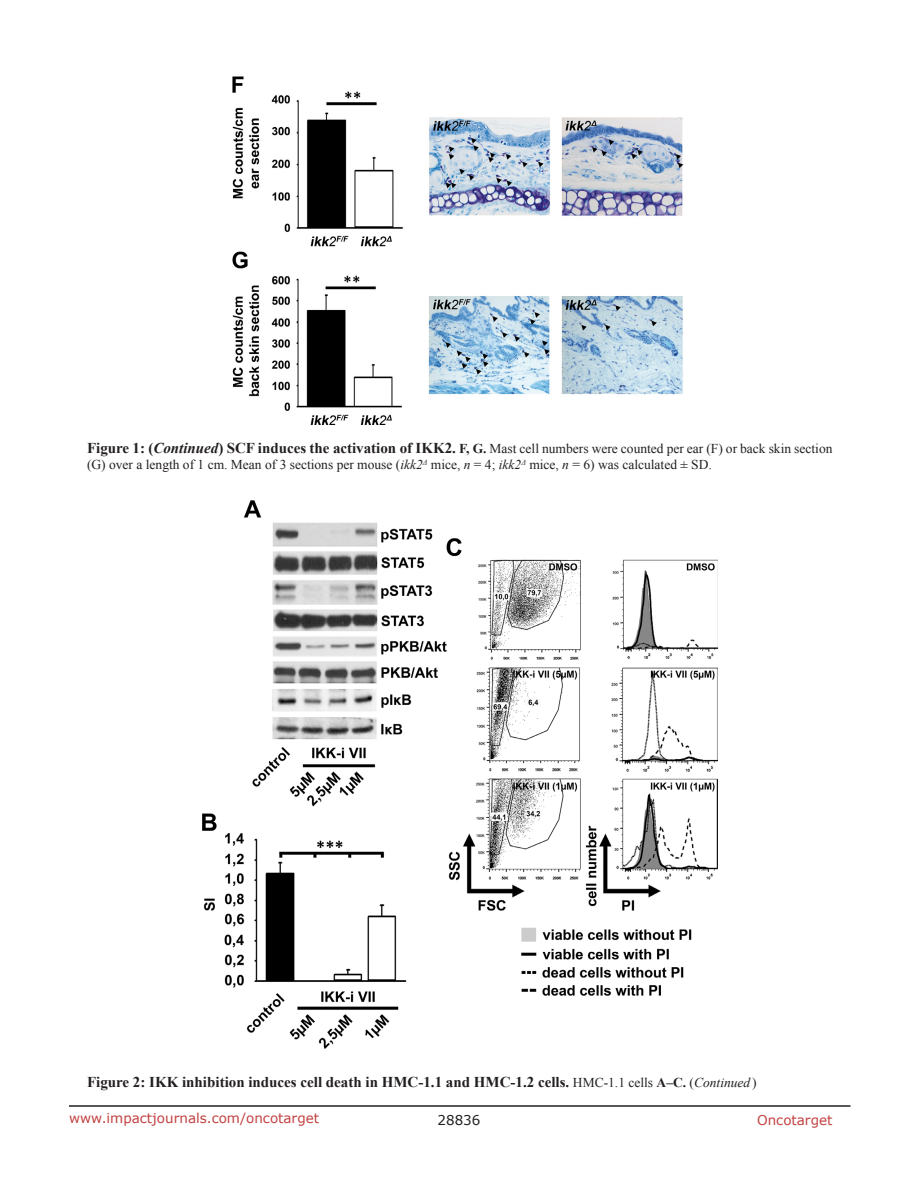
<style>
.page{position:relative;width:918px;height:1188px;background:#fff}
.page>*{position:absolute;margin:0;border:0;box-sizing:border-box;transform-origin:0 0}
.FigureText{font:700 15px "Times New Roman";color:#231f20}
.FigureText-2{font:13.5px/16.2px "Times New Roman";color:#231f20}
.t1{font:13.5px "Verdana";color:#c24141}
.t2{font:13.5px "Verdana";color:#231f20}
.s1{font-weight:700;font-size:15px}
.s2{font-weight:700;font-style:italic;font-size:15px}
.s3{font-weight:700}
.s4{font-style:italic}
.s5{font-weight:400;font-size:13.5px}
.s6{font-size:13.5px}
.s7{font-weight:400;font-style:italic;font-size:13.5px}
</style>
<div class="page">
<hr style="left:69px;top:1105px;width:781px;height:2px;background:#231f20">
<img style="left:232px;top:76px;width:452px;height:348px">
<img style="left:202px;top:501px;width:515px;height:548px">
<p class="FigureText-2" style="left:87px;top:440px;width:747px"><span class="s1">Figure 1: (</span><span class="s2">Continued</span><span class="s1">) SCF induces the activation of IKK2.</span> <span class="s3">F, G.</span> Mast cell numbers were counted per ear (F) or back skin section (G) over a length of 1 cm. Mean of 3 sections per mouse (<span class="s4">ikk2</span><sup>Δ</sup> mice, <span class="s4">n</span> = 4; <span class="s4">ikk2</span><sup>Δ</sup> mice, <span class="s4">n</span> = 6) was calculated ± SD.</p>
<p class="FigureText" style="left:87px;top:1072px;width:671px">Figure 2: IKK inhibition induces cell death in HMC-1.1 and HMC-1.2 cells. <span class="s5">HMC-1.1 cells</span> <span class="s6">A–C.</span> <span class="s5">(</span><span class="s7">Continued</span><span class="s5">)</span></p>
<p class="t1" style="left:69px;top:1109px;width:252px">www.impactjournals.com/oncotarget</p>
<p class="t2" style="left:438px;top:1111px;width:44px">28836</p>
<p class="t1" style="left:757px;top:1111px;width:77px">Oncotarget</p>
</div>
